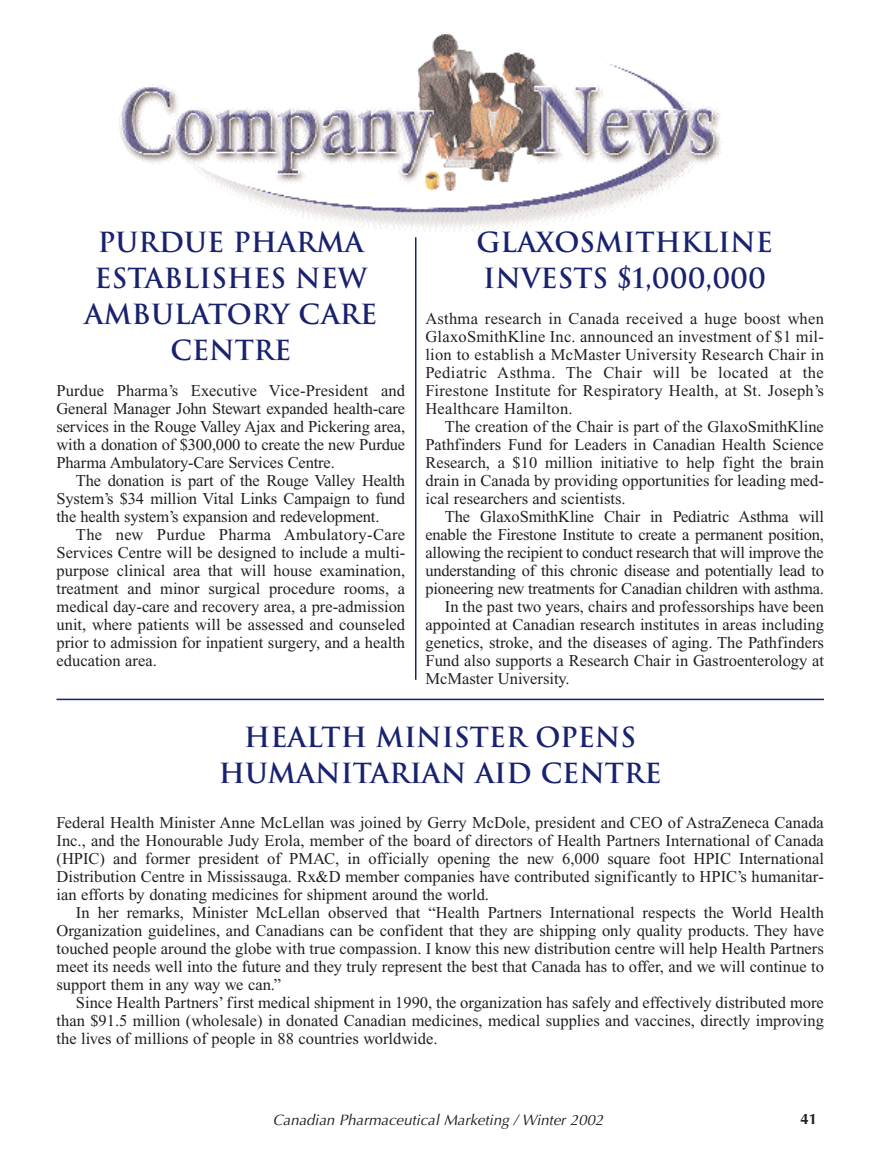
<style>
.page{position:relative;width:878px;height:1175px;background:#fff}
.page>*{position:absolute;margin:0;border:0;box-sizing:border-box;transform-origin:0 0}
.t1{font:700 27px/36px "Trajan";color:#19226e;text-align:center}
.t2{font:16.5px/18px "Times New Roman";color:#231f20;text-align:justify}
.t3{font:italic 15px "Optima";color:#231f20}
.t4{font:700 15px "Optima";color:#231f20}
</style>
<div class="page">
<img style="left:119px;top:34px;width:604px;height:210px">
<hr style="left:56px;top:698px;width:768px;height:2px;background:#19226e">
<hr style="left:415px;top:237px;width:1px;height:443px;background:#19226e">
<h1 class="t1" style="left:84px;top:225px;width:294px">PURDUE PHARMA<br>ESTABLISHES NEW<br>AMBULATORY CARE<br>CENTRE</h1>
<h1 class="t1" style="left:476px;top:225px;width:298px;text-align:left">GLAXOSMITHKLINE<br>INVESTS $1,000,000</h1>
<p class="t2" style="left:425px;top:311px;width:400px">Asthma research in Canada received a huge boost when GlaxoSmithKline Inc. announced an investment of $1 mil&shy;lion to establish a McMaster University Research Chair in Pediatric Asthma. The Chair will be located at the Firestone Institute for Respiratory Health, at St. Joseph’s Healthcare Hamilton.</p>
<p class="t2" style="left:425px;top:419px;width:400px;text-indent:19px">The creation of the Chair is part of the GlaxoSmithKline Pathfinders Fund for Leaders in Canadian Health Science Research, a $10 million initiative to help fight the brain drain in Canada by providing opportunities for leading med&shy;ical researchers and scientists.</p>
<p class="t2" style="left:445px;top:509px;width:380px">The GlaxoSmithKline Chair in Pediatric Asthma will</p>
<p class="t2" style="left:425px;top:527px;width:400px">enable the Firestone Institute to create a permanent position,</p>
<p class="t2" style="left:425px;top:545px;width:400px">allowing the recipient to conduct research that will improve the</p>
<p class="t2" style="left:425px;top:563px;width:400px">understanding of this chronic disease and potentially lead to</p>
<p class="t2" style="left:425px;top:581px;width:400px">pioneering new treatments for Canadian children with asthma.</p>
<p class="t2" style="left:445px;top:599px;width:380px">In the past two years, chairs and professorships have been</p>
<p class="t2" style="left:425px;top:617px;width:400px">appointed at Canadian research institutes in areas including</p>
<p class="t2" style="left:425px;top:635px;width:400px">genetics, stroke, and the diseases of aging. The Pathfinders</p>
<p class="t2" style="left:425px;top:653px;width:400px">Fund also supports a Research Chair in Gastroenterology at</p>
<p class="t2" style="left:425px;top:671px;width:146px">McMaster University.</p>
<h1 class="t1" style="left:219px;top:720px;width:444px">HEALTH MINISTER OPENS<br>HUMANITARIAN AID CENTRE</h1>
<p class="t2" style="left:56px;top:815px;width:769px">Federal Health Minister Anne McLellan was joined by Gerry McDole, president and CEO of AstraZeneca Canada Inc., and the Honourable Judy Erola, member of the board of directors of Health Partners International of Canada (HPIC) and former president of PMAC, in officially opening the new 6,000 square foot HPIC International Distribution Centre in Mississauga. Rx&amp;D member companies have contributed significantly to HPIC’s humanitar&shy;ian efforts by donating medicines for shipment around the world.</p>
<p class="t2" style="left:56px;top:905px;width:769px;text-indent:19px">In her remarks, Minister McLellan observed that “Health Partners International respects the World Health Organization guidelines, and Canadians can be confident that they are shipping only quality products. They have touched people around the globe with true compassion. I know this new distribution centre will help Health Partners meet its needs well into the future and they truly represent the best that Canada has to offer, and we will continue to support them in any way we can.”</p>
<p class="t2" style="left:56px;top:995px;width:769px;text-indent:19px">Since Health Partners’ first medical shipment in 1990, the organization has safely and effectively distributed more than $91.5 million (wholesale) in donated Canadian medicines, medical supplies and vaccines, directly improving the lives of millions of people in 88 countries worldwide.</p>
<p class="t2" style="left:56px;top:383px;width:350px">Purdue Pharma’s Executive Vice-President and General Manager John Stewart expanded health-care services in the Rouge Valley Ajax and Pickering area, with a donation of $300,000 to create the new Purdue Pharma Ambulatory-Care Services Centre.</p>
<p class="t2" style="left:56px;top:473px;width:350px;text-indent:19px">The donation is part of the Rouge Valley Health System’s $34 million Vital Links Campaign to fund the health system’s expansion and redevelopment.</p>
<p class="t2" style="left:56px;top:527px;width:350px;text-indent:19px">The new Purdue Pharma Ambulatory-Care Services Centre will be designed to include a multi&shy;purpose clinical area that will house examination, treatment and minor surgical procedure rooms, a medical day-care and recovery area, a pre-admission unit, where patients will be assessed and counseled prior to admission for inpatient surgery, and a health education area.</p>
<p class="t3" style="left:273px;top:1113px;width:332px">Canadian Pharmaceutical Marketing / Winter 2002</p>
<p class="t4" style="left:800px;top:1112px;width:18px">41</p>
</div>
